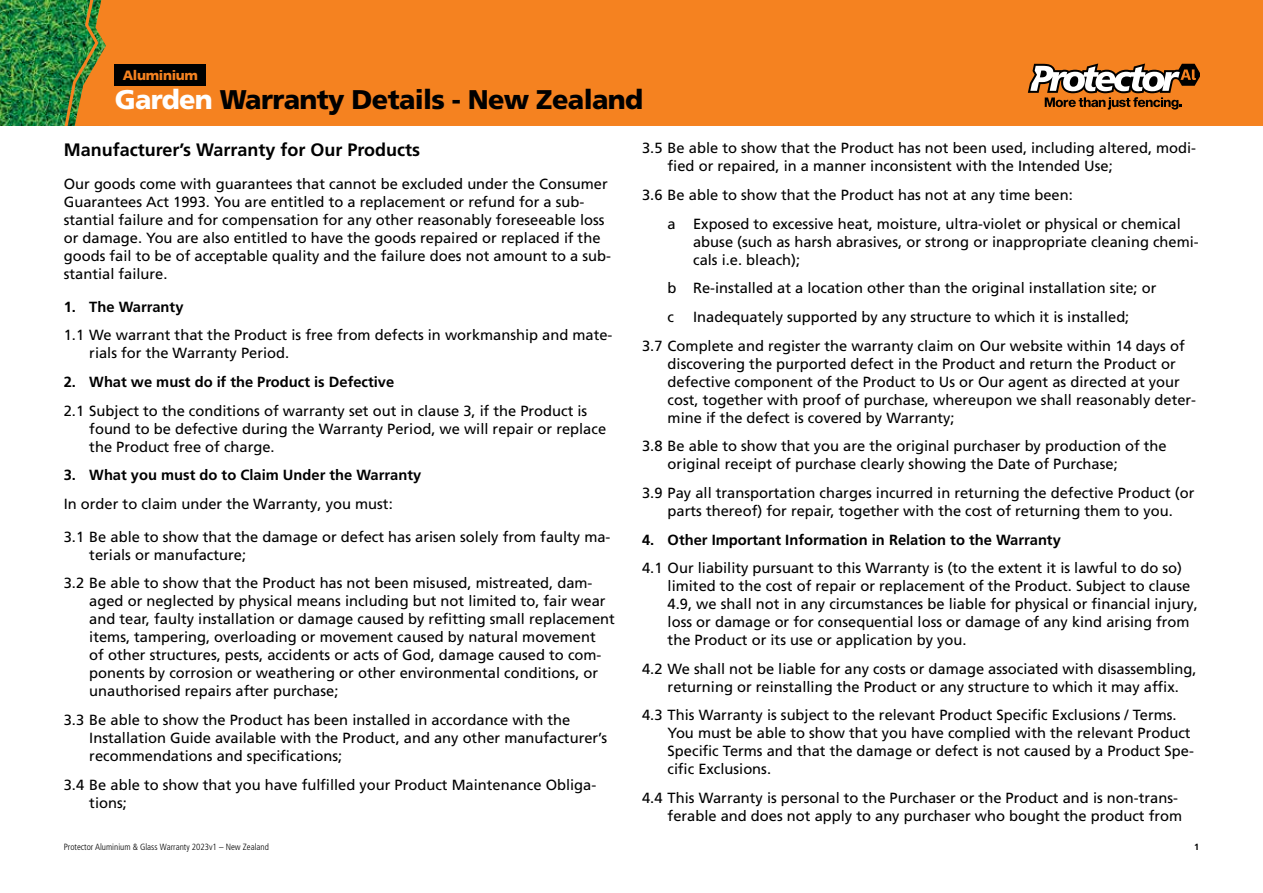
<style>
.page{position:relative;width:1263px;height:893px;background:#fff}
.page>*{position:absolute;margin:0;border:0;box-sizing:border-box;transform-origin:0 0}
.t1{font:900 27px "Frutiger LT Pro";letter-spacing:-.025em;color:#000}
.t2{font:700 18px "Frutiger LT Pro";color:#000}
.t3{font:14.7px/18px "Frutiger LT Pro";color:#000}
.t4{font:700 14.7px "Frutiger LT Pro";color:#000}
.t5{font:900 13.5px "Frutiger LT Pro";letter-spacing:-.025em;color:#f58220}
.t6{font:300 condensed 9px "Frutiger LT Pro";color:#000}
.t7{font:700 9px "Frutiger LT Pro";color:#000}
.s1{color:#fff}
</style>
<div class="page">
<img style="left:0;top:0;width:62px;height:126px">
<img style="left:62px;top:0;width:13px;height:126px">
<div style="left:75px;top:0;width:1188px;height:126px;background:#f58220"></div>
<div style="left:115px;top:64px;width:91px;height:21px;background:#000"></div>
<svg style="left:1028px;top:64px;width:171px;height:46px"></svg>
<p class="t5" style="left:123px;top:67px;width:77px">Aluminium</p>
<h1 class="t1" style="left:115px;top:83px;width:530px"><span class="s1">Garden</span> Warranty Details - New Zealand</h1>
<p class="t2" style="left:64px;top:139px;width:358px">Manufacturer’s Warranty for Our Products</p>
<p class="t3" style="left:64px;top:175px;width:549px">Our goods come with guarantees that cannot be excluded under the Consumer Guarantees Act 1993. You are entitled to a replacement or refund for a sub&shy;stantial failure and for compensation for any other reasonably foreseeable loss or damage. You are also entitled to have the goods repaired or replaced if the goods fail to be of acceptable quality and the failure does not amount to a sub&shy;stantial failure.</p>
<p class="t4" style="left:64px;top:298px;width:121px">1. The Warranty</p>
<p class="t3" style="left:89px;top:326px;width:525px;text-indent:-26px">1.1 We warrant that the Product is free from defects in workmanship and mate&shy;rials for the Warranty Period.</p>
<p class="t4" style="left:64px;top:373px;width:332px">2. What we must do if the Product is Defective</p>
<p class="t3" style="left:89px;top:402px;width:518px;text-indent:-26px">2.1 Subject to the conditions of warranty set out in clause 3, if the Product is found to be defective during the Warranty Period, we will repair or replace the Product free of charge.</p>
<p class="t4" style="left:64px;top:466px;width:359px">3. What you must do to Claim Under the Warranty</p>
<p class="t3" style="left:64px;top:495px;width:330px">In order to claim under the Warranty, you must:</p>
<p class="t3" style="left:89px;top:528px;width:523px;text-indent:-26px">3.1 Be able to show that the damage or defect has arisen solely from faulty ma&shy;terials or manufacture;</p>
<p class="t3" style="left:89px;top:574px;width:527px;text-indent:-26px">3.2 Be able to show that the Product has not been misused, mistreated, dam&shy;aged or neglected by physical means including but not limited to, fair wear and tear, faulty installation or damage caused by refitting small replacement items, tampering, overloading or movement caused by natural movement<br>of other structures, pests, accidents or acts of God, damage caused to com&shy;ponents by corrosion or weathering or other environmental conditions, or unauthorised repairs after purchase;</p>
<p class="t3" style="left:89px;top:711px;width:519px;text-indent:-26px">3.3 Be able to show the Product has been installed in accordance with the<br>Installation Guide available with the Product, and any other manufacturer’s recommendations and specifications;</p>
<p class="t3" style="left:89px;top:776px;width:508px;text-indent:-26px">3.4 Be able to show that you have fulfilled your Product Maintenance Obliga&shy;tions;</p>
<p class="t3" style="left:668px;top:139px;width:530px;text-indent:-26px">3.5 Be able to show that the Product has not been used, including altered, modi&shy;fied or repaired, in a manner inconsistent with the Intended Use;</p>
<p class="t3" style="left:668px;top:181px;width:515px;line-height:28.7px;text-indent:-26px">3.6 Be able to show that the Product has not at any time been:<br>a Exposed to excessive heat, moisture, ultra-violet or physical or chemical</p>
<p class="t3" style="left:693px;top:233px;width:507px">abuse (such as harsh abrasives, or strong or inappropriate cleaning chemi&shy;cals i.e. bleach);</p>
<p class="t3" style="left:668px;top:274px;width:490px;line-height:28.7px">b Re-installed at a location other than the original installation site; or c</p>
<p class="t3" style="left:642px;top:303px;width:544px;line-height:28.7px;text-align:center">Inadequately supported by any structure to which it is installed;<br>3.7 Complete and register the warranty claim on Our website within 14 days of</p>
<p class="t3" style="left:668px;top:355px;width:530px">discovering the purported defect in the Product and return the Product or defective component of the Product to Us or Our agent as directed at your cost, together with proof of purchase, whereupon we shall reasonably deter&shy;mine if the defect is covered by Warranty;</p>
<p class="t3" style="left:668px;top:437px;width:501px;text-indent:-26px">3.8 Be able to show that you are the original purchaser by production of the original receipt of purchase clearly showing the Date of Purchase;</p>
<p class="t3" style="left:642px;top:484px;width:554px;text-align:center">3.9 Pay all transportation charges incurred in returning the defective Product (or parts thereof) for repair, together with the cost of returning them to you.</p>
<p class="t4" style="left:642px;top:531px;width:420px">4. Other Important Information in Relation to the Warranty</p>
<p class="t3" style="left:668px;top:559px;width:532px;text-indent:-26px">4.1 Our liability pursuant to this Warranty is (to the extent it is lawful to do so) limited to the cost of repair or replacement of the Product. Subject to clause 4.9, we shall not in any circumstances be liable for physical or financial injury, loss or damage or for consequential loss or damage of any kind arising from the Product or its use or application by you.</p>
<p class="t3" style="left:642px;top:660px;width:556px;text-align:center">4.2 We shall not be liable for any costs or damage associated with disassembling, returning or reinstalling the Product or any structure to which it may affix.</p>
<p class="t3" style="left:668px;top:706px;width:528px;text-indent:-26px">4.3 This Warranty is subject to the relevant Product Specific Exclusions / Terms.<br>You must be able to show that you have complied with the relevant Product Specific Terms and that the damage or defect is not caused by a Product Spe&shy;cific Exclusions.</p>
<p class="t3" style="left:642px;top:789px;width:542px;text-align:right">4.4 This Warranty is personal to the Purchaser or the Product and is non-trans&shy;ferable and does not apply to any purchaser who bought the product from</p>
<p class="t6" style="left:64px;top:842px;width:207px">Protector Aluminium &amp; Glass Warranty 2023v1 – New Zealand</p>
<p class="t7" style="left:1194px;top:842px;width:7px">1</p>
</div>
